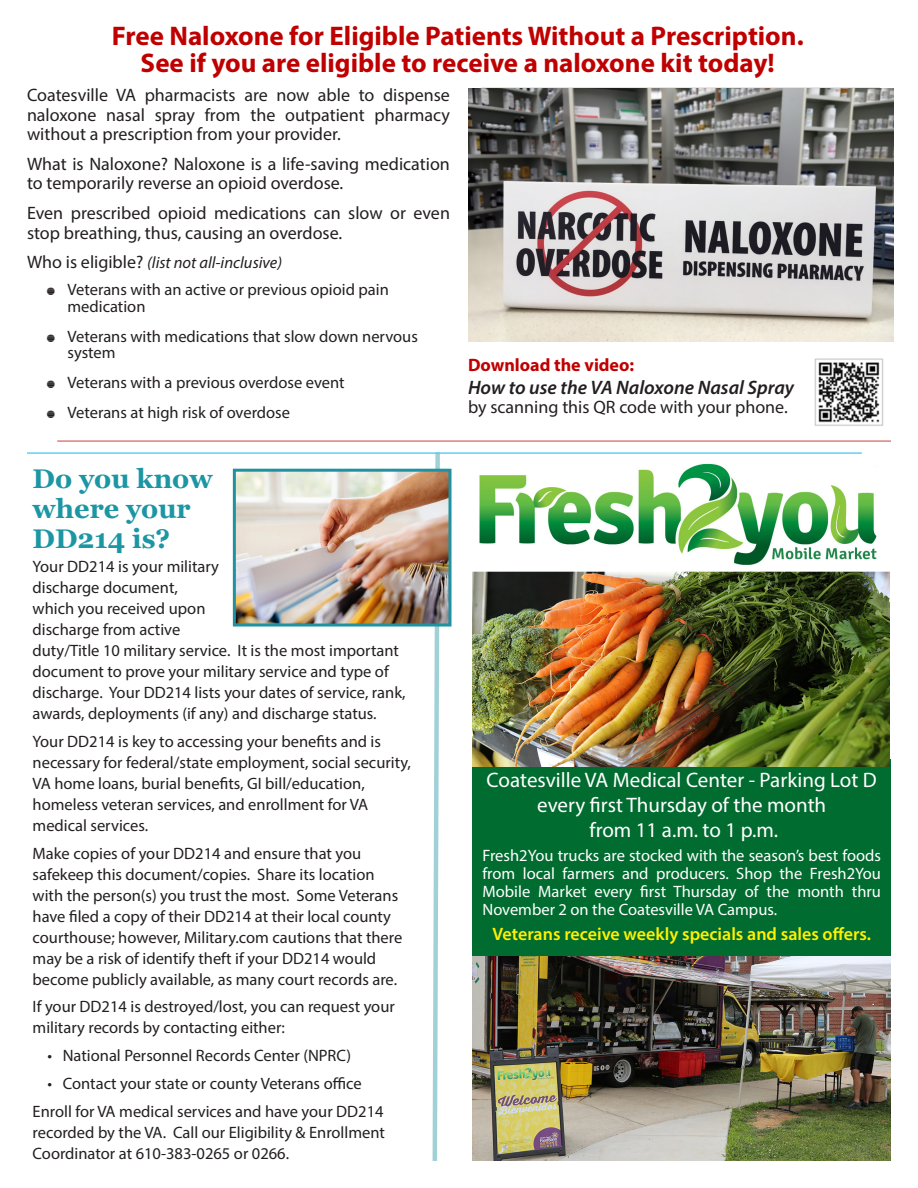
<style>
.page{position:relative;width:918px;height:1188px;background:#fff}
.page>*{position:absolute;margin:0;border:0;box-sizing:border-box;transform-origin:0 0}
.eagle-regular{font:700 27px "Myriad Pro";color:#c00000}
.eagle-regular-2{font:700 27px/30px "Georgia";color:#1d96a4}
.eagle-regular-3{font:21px/24.8px "Myriad Pro";color:#fff;text-align:center}
.eagle-regular-4{font:italic 600 19.5px "Myriad Pro";color:#231f20}
.eagle-regular-5{font:18px/19.5px "Myriad Pro";color:#231f20}
.eagle-regular-6{font:600 18px "Myriad Pro";color:#fff101}
.eagle-regular-7{font:700 18px "Myriad Pro";color:#c00000}
.eagle-regular-8{font:16.5px/21px "Myriad Pro";color:#231f20}
.eagle-regular-9{font:16.5px/18px "Myriad Pro";color:#fff;text-align:justify}
.eagle-regular-10{font:italic 16.5px "Myriad Pro";color:#231f20}
.s1{font-style:normal;font-size:18px}
</style>
<div class="page">
<div style="left:472px;top:759px;width:419px;height:204px;background:#006c30"></div>
<img style="left:472px;top:957px;width:418px;height:204px">
<svg style="left:431px;top:454px;width:10px;height:707px"></svg>
<hr style="left:27px;top:452px;width:835px;height:2px;background:#49c9f4">
<hr style="left:481px;top:87px;width:399px;height:2px;background:#49c9f4">
<img style="left:468px;top:88px;width:426px;height:253px">
<img style="left:814px;top:358px;width:70px;height:68px">
<hr style="left:57px;top:440px;width:834px;height:2px;background:#db6b6b">
<img style="left:472px;top:463px;width:417px;height:304px">
<img style="left:237px;top:473px;width:211px;height:150px">
<div style="left:233px;top:469px;width:219px;height:158px;border:3px solid #1e92a0"></div>
<p class="eagle-regular" style="left:112px;top:18px;width:694px">Free Naloxone for Eligible Patients Without a Prescription.</p>
<p class="eagle-regular" style="left:141px;top:45px;width:636px">See if you are eligible to receive a naloxone kit today!</p>
<p class="eagle-regular-5" style="left:27px;top:85px;width:425px;text-align:justify">Coatesville VA pharmacists are now able to dispense naloxone nasal spray from the outpatient pharmacy without a prescription from your provider.</p>
<p class="eagle-regular-5" style="left:27px;top:154px;width:424px">What is Naloxone? Naloxone is a life-saving medication to temporarily reverse an opioid overdose.</p>
<p class="eagle-regular-5" style="left:27px;top:203px;width:425px">Even prescribed opioid medications can slow or even stop breathing, thus, causing an overdose.</p>
<p class="eagle-regular-10" style="left:27px;top:253px;width:257px"><span class="s1">Who is eligible?</span> (list not all-inclusive)</p>
<p class="eagle-regular-8" style="left:67px;top:281px;width:323px;line-height:16.5px">Veterans with an active or previous opioid pain medication</p>
<p class="eagle-regular-8" style="left:67px;top:328px;width:352px;line-height:16.5px">Veterans with medications that slow down nervous system</p>
<p class="eagle-regular-8" style="left:67px;top:372px;width:279px">Veterans with a previous overdose event</p>
<p class="eagle-regular-8" style="left:67px;top:402px;width:224px">Veterans at high risk of overdose</p>
<p class="eagle-regular-7" style="left:468px;top:353px;width:168px">Download the video:</p>
<p class="eagle-regular-4" style="left:468px;top:375px;width:328px">How to use the VA Naloxone Nasal Spray</p>
<p class="eagle-regular-5" style="left:468px;top:397px;width:321px">by scanning this QR code with your phone.</p>
<p class="eagle-regular-2" style="left:33px;top:463px;width:182px">Do you know where your<br>DD214 is?</p>
<p class="eagle-regular-8" style="left:33px;top:556px;width:375px">Your DD214 is your military<br>discharge document,<br>which you received upon<br>discharge from active<br>duty/Title 10 military service. It is the most important document to prove your military service and type of discharge. Your DD214 lists your dates of service, rank, awards, deployments (if any) and discharge status.</p>
<p class="eagle-regular-8" style="left:33px;top:731px;width:380px">Your DD214 is key to accessing your benefits and is necessary for federal/state employment, social security, VA home loans, burial benefits, GI bill/education, homeless veteran services, and enrollment for VA medical services.</p>
<p class="eagle-regular-8" style="left:33px;top:842px;width:371px">Make copies of your DD214 and ensure that you safekeep this document/copies. Share its location with the person(s) you trust the most. Some Veterans have filed a copy of their DD214 at their local county courthouse; however, Military.com cautions that there may be a risk of identify theft if your DD214 would become publicly available, as many court records are.</p>
<p class="eagle-regular-8" style="left:33px;top:996px;width:364px">If your DD214 is destroyed/lost, you can request your military records by contacting either:</p>
<p class="eagle-regular-8" style="left:48px;top:1045px;width:305px">• National Personnel Records Center (NPRC)</p>
<p class="eagle-regular-8" style="left:48px;top:1073px;width:316px">• Contact your state or county Veterans office</p>
<p class="eagle-regular-8" style="left:33px;top:1100px;width:354px;text-align:justify">Enroll for VA medical services and have your DD214 recorded by the VA. Call our Eligibility &amp; Enrollment Coordinator at 610-383-0265 or 0266.</p>
<p class="eagle-regular-3" style="left:487px;top:767px;width:392px">Coatesville VA Medical Center - Parking Lot D every first Thursday of the month<br>from 11 a.m. to 1 p.m.</p>
<p class="eagle-regular-9" style="left:482px;top:846px;width:400px">Fresh2You trucks are stocked with the season’s best foods from local farmers and producers. Shop the Fresh2You Mobile Market every first Thursday of the month thru November 2 on the Coatesville VA Campus.</p>
<p class="eagle-regular-6" style="left:492px;top:923px;width:380px">Veterans receive weekly specials and sales offers.</p>
</div>
